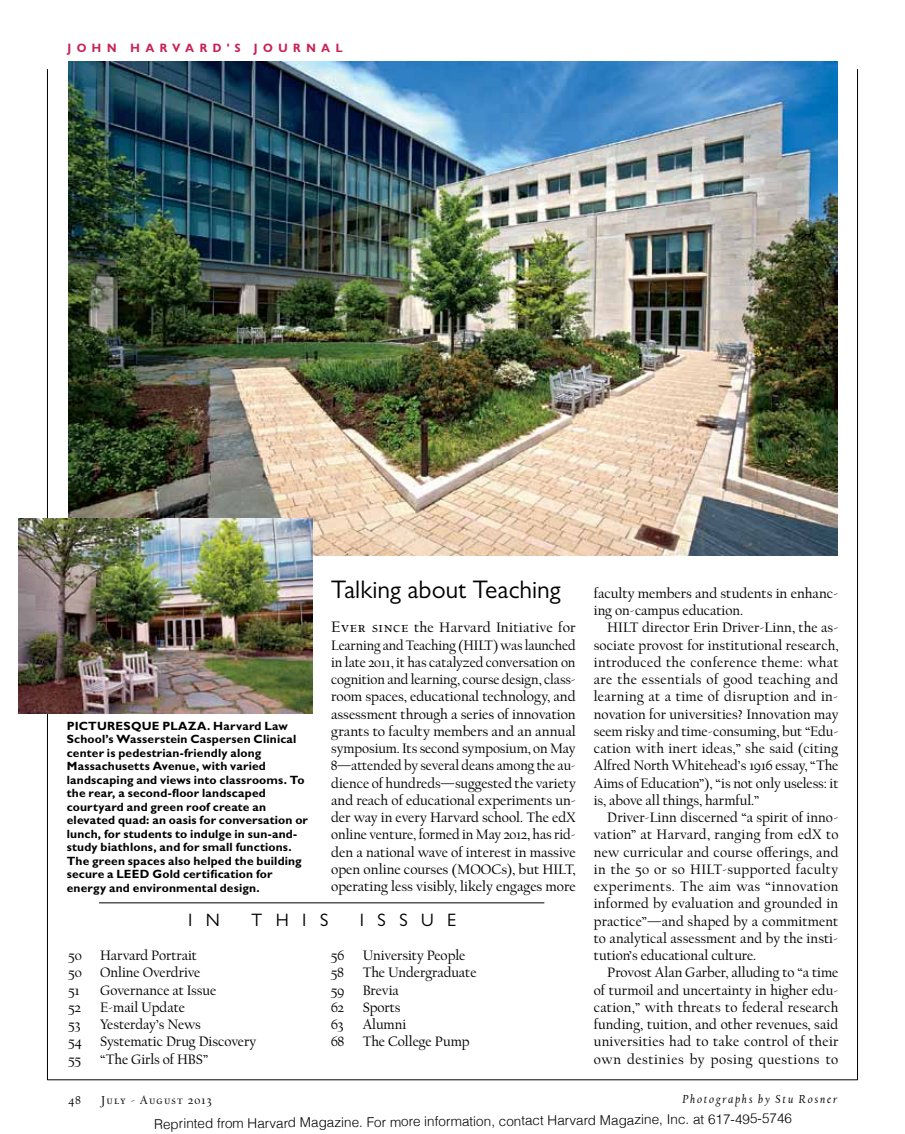
<style>
.page{position:relative;width:905px;height:1134px;background:#fff}
.page>*{position:absolute;margin:0;border:0;box-sizing:border-box;transform-origin:0 0}
.t1{font:25.5px "Gill Sans MT Std";color:#000}
.t2{font:18px "Gill Sans MT Std";letter-spacing:.75em;color:#000}
.t3{font:14.25px/17.2px "Cal Harvard";letter-spacing:.005em;color:#000;text-align:justify}
.t4{font:14.25px "Cal Harvard";letter-spacing:.025em;color:#000}
.t5{font:14.25px "Cal Harvard";letter-spacing:.03em;color:#000}
.t6{font:14.25px "Cal Harvard";letter-spacing:.04em;color:#000}
.t7{font:300 13.5px "Helvetica";color:#000}
.t8{font:700 12px/13.5px "Gill Sans Std";letter-spacing:.015em;color:#000}
.t9{font:italic 12px "Cal Harvard";letter-spacing:.15em;color:#000}
.t10{font:700 12px "Gill Sans Display";letter-spacing:.425em;color:#c82254}
.t11{font:12px "Cal Harvard";letter-spacing:.1em;color:#000}
.s1{font-size:15.75px}
</style>
<div class="page">
<hr style="left:47px;top:69px;width:1px;height:1011px;background:#000">
<hr style="left:857px;top:69px;width:1px;height:1011px;background:#000">
<hr style="left:47px;top:1080px;width:810px;height:1px;background:#000">
<img style="left:68px;top:61px;width:769px;height:494px">
<img style="left:19px;top:519px;width:293px;height:195px">
<hr style="left:99px;top:903px;width:445px;height:1px;background:#000">
<p class="t10" style="left:68px;top:41px;width:276px">JOHN H ARVARD'S JOURNAL</p>
<p class="t8" style="left:67px;top:719px;width:243px">PICTURESQUE PLAZA. Harvard Law School’s Wasserstein Caspersen Clinical center is pedestrian-friendly along Massachusetts Avenue, with varied landscaping and views into classrooms. To the rear, a second-floor landscaped courtyard and green roof create an elevated quad: an oasis for conversation or lunch, for students to indulge in sun-and&shy;study biathlons, and for small functions.<br>The green spaces also helped the building secure a LEED Gold certification for energy and environmental design.</p>
<p class="t1" style="left:331px;top:574px;width:231px">Talking about Teaching</p>
<p class="t3" style="left:331px;top:620px;width:246px"><span class="s1">Ever since</span> the Harvard Initiative for Learning and Teaching (HILT) was launched in late 2011, it has catalyzed conversation on cognition and learning, course design, class&shy;room spaces, educational technology, and assessment through a series of innovation grants to faculty members and an annual symposium. Its second symposium, on May 8—attended by several deans among the au&shy;dience of hundreds—suggested the variety and reach of educational experiments un&shy;der way in every Harvard school. The edX online venture, formed in May 2012, has rid&shy;den a national wave of interest in massive open online courses (MOOCs), but HILT, operating less visibly, likely engages more</p>
<p class="t2" style="left:188px;top:909px;width:33px">I n</p>
<p class="t2" style="left:251px;top:909px;width:78px">t his</p>
<p class="t2" style="left:360px;top:909px;width:98px">Issue</p>
<p class="t3" style="left:68px;top:948px;width:15px">50</p>
<p class="t3" style="left:100px;top:948px;width:98px">Harvard Portrait</p>
<p class="t3" style="left:68px;top:965px;width:15px">50</p>
<p class="t3" style="left:100px;top:965px;width:102px">Online Overdrive</p>
<p class="t3" style="left:68px;top:982px;width:13px">51</p>
<p class="t3" style="left:100px;top:982px;width:118px">Governance at Issue</p>
<p class="t3" style="left:68px;top:999px;width:14px">52</p>
<p class="t3" style="left:100px;top:999px;width:86px">E-mail Update</p>
<p class="t3" style="left:68px;top:1017px;width:14px">53</p>
<p class="t3" style="left:100px;top:1017px;width:102px">Yesterday’s News</p>
<p class="t3" style="left:68px;top:1034px;width:15px">54</p>
<p class="t3" style="left:100px;top:1034px;width:158px">Systematic Drug Discovery</p>
<p class="t3" style="left:68px;top:1051px;width:14px">55</p>
<p class="t3" style="left:100px;top:1051px;width:110px">“The Girls of HBS”</p>
<p class="t3" style="left:331px;top:948px;width:15px">56</p>
<p class="t3" style="left:363px;top:948px;width:104px">University People</p>
<p class="t3" style="left:331px;top:965px;width:14px">58</p>
<p class="t3" style="left:363px;top:965px;width:115px">The Undergraduate</p>
<p class="t3" style="left:331px;top:982px;width:15px">59</p>
<p class="t3" style="left:363px;top:982px;width:38px">Brevia</p>
<p class="t3" style="left:331px;top:999px;width:14px">62</p>
<p class="t3" style="left:363px;top:999px;width:39px">Sports</p>
<p class="t3" style="left:331px;top:1017px;width:14px">63</p>
<p class="t3" style="left:363px;top:1017px;width:45px">Alumni</p>
<p class="t3" style="left:331px;top:1034px;width:15px">68</p>
<p class="t3" style="left:363px;top:1034px;width:107px">The College Pump</p>
<p class="t3" style="left:593px;top:585px;width:246px">faculty members and students in enhanc-</p>
<p class="t3" style="left:593px;top:603px;width:151px">ing on-campus education.</p>
<p class="t3" style="left:607px;top:620px;width:232px">HILT director Erin Driver-Linn, the as-</p>
<p class="t3" style="left:593px;top:637px;width:246px">sociate provost for institutional research,</p>
<p class="t3" style="left:593px;top:654px;width:246px">introduced the conference theme: what</p>
<p class="t4" style="left:593px;top:672px;width:245px">are the essentials of good teaching and</p>
<p class="t3" style="left:593px;top:689px;width:246px">learning at a time of disruption and in-</p>
<p class="t3" style="left:593px;top:706px;width:246px">novation for universities? Innovation may</p>
<p class="t3" style="left:593px;top:723px;width:246px">seem risky and time-consuming, but “Edu-</p>
<p class="t3" style="left:593px;top:741px;width:246px">cation with inert ideas,” she said (citing</p>
<p class="t3" style="left:593px;top:758px;width:246px">Alfred North Whitehead’s 1916 essay, “The</p>
<p class="t3" style="left:593px;top:775px;width:246px">Aims of Education”), “is not only useless: it</p>
<p class="t3" style="left:593px;top:792px;width:167px">is, above all things, harmful.”</p>
<p class="t3" style="left:607px;top:810px;width:233px">Driver-Linn discerned “a spirit of inno-</p>
<p class="t3" style="left:593px;top:827px;width:246px">vation” at Harvard, ranging from edX to</p>
<p class="t3" style="left:593px;top:844px;width:246px">new curricular and course offerings, and</p>
<p class="t4" style="left:593px;top:862px;width:246px">in the 50 or so HILT-supported faculty</p>
<p class="t5" style="left:593px;top:879px;width:246px">experiments. The aim was “innovation</p>
<p class="t3" style="left:593px;top:896px;width:246px">informed by evaluation and grounded in</p>
<p class="t3" style="left:593px;top:913px;width:246px">practice”—and shaped by a commitment</p>
<p class="t3" style="left:593px;top:930px;width:246px">to analytical assessment and by the insti-</p>
<p class="t3" style="left:593px;top:948px;width:164px">tution’s educational culture.</p>
<p class="t3" style="left:607px;top:965px;width:232px">Provost Alan Garber, alluding to “a time</p>
<p class="t3" style="left:593px;top:982px;width:246px">of turmoil and uncertainty in higher edu-</p>
<p class="t3" style="left:593px;top:999px;width:246px">cation,” with threats to federal research</p>
<p class="t3" style="left:593px;top:1017px;width:245px">funding, tuition, and other revenues, said</p>
<p class="t3" style="left:593px;top:1034px;width:246px">universities had to take control of their</p>
<p class="t6" style="left:593px;top:1052px;width:246px">own destinies by posing questions to</p>
<p class="t9" style="left:682px;top:1093px;width:156px">Photographs by Stu Rosner</p>
<p class="t11" style="left:68px;top:1094px;width:14px">48</p>
<p class="t11" style="left:101px;top:1094px;width:112px">July - August 2013</p>
<p class="t7" style="left:154px;top:1110px;width:639px">Reprinted from Harvard Magazine. For more information, contact Harvard Magazine, Inc. at 617-495-5746</p>
</div>
